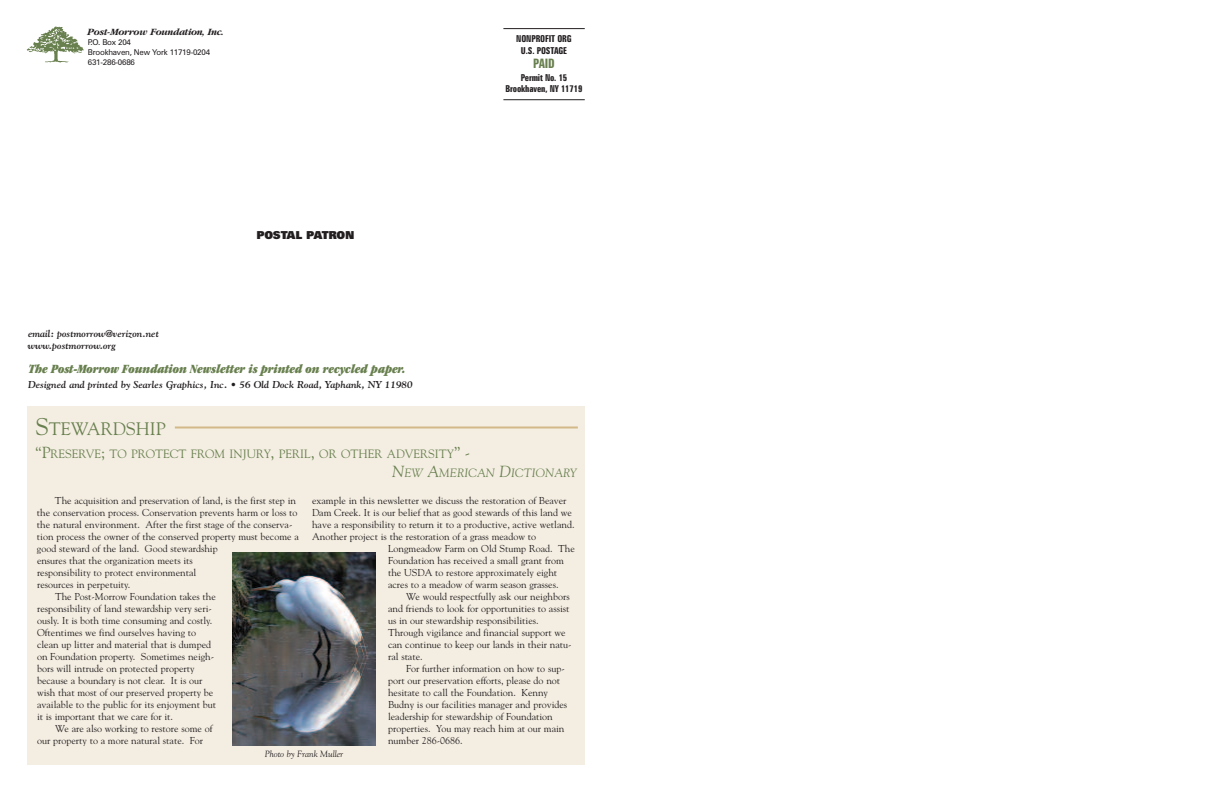
<style>
.page{position:relative;width:1224px;height:792px;background:#fff}
.page>*{position:absolute;margin:0;border:0;box-sizing:border-box;transform-origin:0 0}
.t1{font:18px "Goudy";color:#687f4e}
.t2{font:italic ultra-condensed 13px "Garamond";letter-spacing:-.015em;color:#687f4e}
.t3{font:700 extra-condensed 13px "Zurich BT";color:#687f4e;scale:1.05 1}
.t4{font:12px/19.2px "Goudy";color:#687f4e}
.t5{font:900 11px "Zurich BT";letter-spacing:-.02em;color:#231f20}
.t6{font:10px "Goudy";color:#231f20}
.t7{font:italic 700 10px/12px "Goudy";color:#231f20}
.t8{font:italic 700 10px "Garamond";letter-spacing:-.03em;color:#231f20}
.t9{font:700 extra-condensed 9.5px/11.4px "Zurich BT";letter-spacing:-.015em;color:#231f20;text-align:center;scale:1.05 1}
.t10{font:italic 9px "Goudy";color:#231f20}
.t11{font:8px/10px "Zurich BT";letter-spacing:-.025em;color:#231f20}
.s1{font-size:24px}
.s2{font-size:16px}
.s3{font-style:italic;font-size:16px}
.s4{font-style:italic}
</style>
<div class="page">
<div style="left:27px;top:407px;width:558px;height:358px;background:#f4eee2"></div>
<img style="left:26px;top:26px;width:58px;height:37px">
<hr style="left:503px;top:99px;width:82px;height:1px;background:#231f20">
<hr style="left:503px;top:28px;width:82px;height:1px;background:#231f20">
<hr style="left:175px;top:426px;width:403px;height:2px;background:#d3b98a">
<img style="left:232px;top:552px;width:144px;height:193px">
<p class="t8" style="left:88px;top:26px;width:138px">Post-Morrow Foundation, Inc.</p>
<p class="t11" style="left:88px;top:38px;width:124px">P.O. Box 204<br>Brookhaven, New York 11719-0204<br>631-286-0686</p>
<p class="t9" style="left:516px;top:34px;width:54px">NONPROFIT ORG<br>U.S. POSTAGE</p>
<h2 class="t3" style="left:533px;top:58px;width:22px">PAID</h2>
<p class="t9" style="left:506px;top:73px;width:75px">Permit No. 15<br>Brookhaven, NY 11719</p>
<p class="t5" style="left:256px;top:231px;width:100px">POSTAL PATRON</p>
<p class="t7" style="left:28px;top:327px;width:133px">email: postmorrow@verizon.net www.postmorrow.org</p>
<p class="t7" style="left:28px;top:379px;width:386px">Designed and printed by Searles Graphics, Inc. • 56 Old Dock Road, Yaphank, NY 11980</p>
<h2 class="t2" style="left:29px;top:364px;width:378px">The Post-Morrow Foundation Newsletter is printed on recycled paper.</h2>
<h1 class="t1" style="left:35px;top:418px;width:132px"><span class="s1">S</span>TEWARDSHIP</h1>
<p class="t4" style="left:392px;top:444px;width:186px;text-indent:-357px"><span class="s2">“P</span>RESERVE<span class="s2">;</span> TO PROTECT FROM INJURY<span class="s2">,</span> PERIL<span class="s2">,</span> OR OTHER ADVERSITY<span class="s2">” -<br></span><span class="s3">N</span><span class="s4">EW</span> <span class="s3">A</span><span class="s4">MERICAN</span> <span class="s3">D</span><span class="s4">ICTIONARY</span></p>
<p class="t6" style="left:55px;top:495px;width:243px">The acquisition and preservation of land, is the first step in</p>
<p class="t6" style="left:37px;top:507px;width:262px">the conservation process. Conservation prevents harm or loss to</p>
<p class="t6" style="left:37px;top:519px;width:257px">the natural environment. After the first stage of the conserva-</p>
<p class="t6" style="left:37px;top:531px;width:263px">tion process the owner of the conserved property must become a</p>
<p class="t6" style="left:37px;top:543px;width:182px">good steward of the land. Good stewardship</p>
<p class="t6" style="left:37px;top:555px;width:157px">ensures that the organization meets its</p>
<p class="t6" style="left:37px;top:567px;width:161px">responsibility to protect environmental</p>
<p class="t6" style="left:37px;top:579px;width:95px">resources in perpetuity.</p>
<p class="t6" style="left:55px;top:591px;width:162px">The Post-Morrow Foundation takes the</p>
<p class="t6" style="left:37px;top:603px;width:176px">responsibility of land stewardship very seri-</p>
<p class="t6" style="left:37px;top:615px;width:177px">ously. It is both time consuming and costly.</p>
<p class="t6" style="left:37px;top:627px;width:161px">Oftentimes we find ourselves having to</p>
<p class="t6" style="left:37px;top:639px;width:176px">clean up litter and material that is dumped</p>
<p class="t6" style="left:37px;top:651px;width:179px">on Foundation property. Sometimes neigh-</p>
<p class="t6" style="left:37px;top:663px;width:159px">bors will intrude on protected property</p>
<p class="t6" style="left:37px;top:675px;width:167px">because a boundary is not clear. It is our</p>
<p class="t6" style="left:37px;top:687px;width:178px">wish that most of our preserved property be</p>
<p class="t6" style="left:37px;top:699px;width:181px">available to the public for its enjoyment but</p>
<p class="t6" style="left:37px;top:711px;width:138px">it is important that we care for it.</p>
<p class="t6" style="left:55px;top:723px;width:159px">We are also working to restore some of</p>
<p class="t6" style="left:37px;top:735px;width:168px">our property to a more natural state. For</p>
<p class="t6" style="left:312px;top:495px;width:256px">example in this newsletter we discuss the restoration of Beaver</p>
<p class="t6" style="left:312px;top:507px;width:261px">Dam Creek. It is our belief that as good stewards of this land we</p>
<p class="t6" style="left:312px;top:519px;width:264px">have a responsibility to return it to a productive, active wetland.</p>
<p class="t6" style="left:312px;top:531px;width:226px">Another project is the restoration of a grass meadow to</p>
<p class="t6" style="left:388px;top:543px;width:188px">Longmeadow Farm on Old Stump Road. The</p>
<p class="t6" style="left:388px;top:555px;width:177px">Foundation has received a small grant from</p>
<p class="t6" style="left:388px;top:567px;width:171px">the USDA to restore approximately eight</p>
<p class="t6" style="left:388px;top:579px;width:172px">acres to a meadow of warm season grasses.</p>
<p class="t6" style="left:406px;top:591px;width:165px">We would respectfully ask our neighbors</p>
<p class="t6" style="left:388px;top:603px;width:183px">and friends to look for opportunities to assist</p>
<p class="t6" style="left:388px;top:615px;width:152px">us in our stewardship responsibilities.</p>
<p class="t6" style="left:388px;top:627px;width:179px">Through vigilance and financial support we</p>
<p class="t6" style="left:388px;top:639px;width:185px">can continue to keep our lands in their natu-</p>
<p class="t6" style="left:388px;top:651px;width:36px">ral state.</p>
<p class="t6" style="left:406px;top:663px;width:160px">For further information on how to sup-</p>
<p class="t6" style="left:388px;top:675px;width:174px">port our preservation efforts, please do not</p>
<p class="t6" style="left:388px;top:687px;width:162px">hesitate to call the Foundation. Kenny</p>
<p class="t6" style="left:388px;top:699px;width:181px">Budny is our facilities manager and provides</p>
<p class="t6" style="left:388px;top:711px;width:166px">leadership for stewardship of Foundation</p>
<p class="t6" style="left:388px;top:723px;width:178px">properties. You may reach him at our main</p>
<p class="t6" style="left:388px;top:735px;width:76px">number 286-0686.</p>
<p class="t10" style="left:265px;top:749px;width:80px">Photo by Frank Muller</p>
</div>
